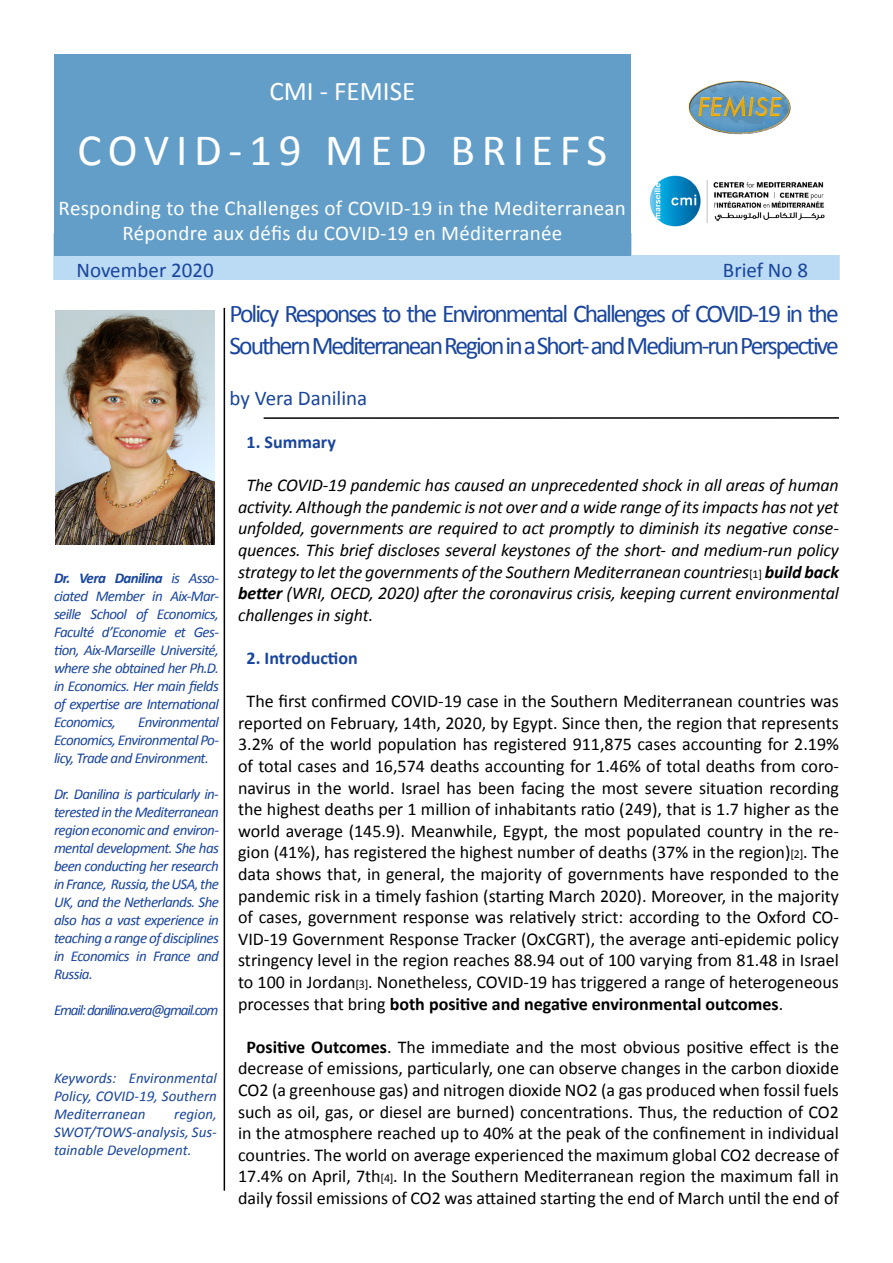
<style>
.page{position:relative;width:893px;height:1263px;background:#fff}
.page>*{position:absolute;margin:0;border:0;box-sizing:border-box;transform-origin:0 0}
.t1{font:45px "Calibri";letter-spacing:.15em;color:#fff}
.t2{font:27px "Calibri";color:#fff}
.t3{font:25.5px/32.4px "Calibri";letter-spacing:-.08em;color:#19459d}
.t4{font:21px/25.2px "Calibri";letter-spacing:.015em;color:#fff;text-align:center}
.t5{font:21px "Calibri";color:#19459d}
.t6{font:18px/21.6px "Calibri";color:#000;text-align:justify}
.t7{font:italic 18px/21.6px "Calibri";letter-spacing:-.01em;color:#000;text-align:justify}
.t8{font:700 18px "Calibri";color:#19459d}
.t9{font:italic 15px/18px "Calibri";letter-spacing:-.04em;color:#19459d;text-align:justify}
.t10{font:italic 15px "Calibri";letter-spacing:-.075em;color:#19459d}
.s1{font-weight:700}
.s2{font-style:normal;font-size:12px}
.s3{font-size:12px}
</style>
<div class="page">
<img style="left:688px;top:80px;width:103px;height:55px">
<div style="left:54px;top:234px;width:785px;height:45px;background:#bbdaf3"></div>
<div style="left:53px;top:233px;width:787px;height:47px;border:2px solid #bbdaf3"></div>
<hr style="left:264px;top:417px;width:575px;height:2px;background:#000">
<hr style="left:224px;top:308px;width:1px;height:883px;background:#000">
<div style="left:54px;top:54px;width:577px;height:201px;background:#639ec8"></div>
<img style="left:55px;top:310px;width:160px;height:234px">
<img style="left:633px;top:175px;width:207px;height:79px">
<h2 class="t2" style="left:269px;top:74px;width:147px">CMI - FEMISE</h2>
<h1 class="t1" style="left:78px;top:121px;width:531px">COVID-19 MED BRIEFS</h1>
<p class="t4" style="left:59px;top:196px;width:569px">Responding to the Challenges of COVID-19 in the Mediterranean<br>Répondre aux défis du COVID-19 en Méditerranée</p>
<p class="t5" style="left:76px;top:257px;width:139px">November 2020</p>
<p class="t5" style="left:723px;top:257px;width:87px">Brief No 8</p>
<p class="t9" style="left:54px;top:569px;width:166px"><span class="s1">Dr. Vera Danilina</span> is Asso&shy;ciated Member in Aix-Mar&shy;seille School of Economics, Faculté d’Economie et Ges&shy;tion, Aix-Marseille Université, where she obtained her Ph.D. in Economics. Her main fields of expertise are International Economics,</p>
<p class="t9" style="left:54px;top:713px;width:166px;text-indent:84px">Environmental Economics, Environmental Po&shy;licy, Trade and Environment.</p>
<p class="t9" style="left:54px;top:785px;width:166px">Dr. Danilina is particularly in&shy;terested in the Mediterranean region economic and environ&shy;mental development. She has been conducting her research in France, Russia, the USA, the UK, and the Netherlands. She also has a vast experience in teaching a range of disciplines in Economics in France and Russia.</p>
<p class="t10" style="left:54px;top:1000px;width:166px">Email: danilina.vera@gmail.com</p>
<p class="t9" style="left:54px;top:1068px;width:164px">Keywords: Environmental Policy, COVID-19, Southern Mediterranean</p>
<p class="t9" style="left:54px;top:1104px;width:164px;text-indent:120px">region, SWOT/TOWS-analysis, Sus&shy;tainable Development.</p>
<h3 class="t3" style="left:230px;top:297px;width:611px">Policy Responses to the Environmental Challenges of COVID-19 in the<br>Southern Mediterranean Region in a Short- and Medium-run Perspective</h3>
<p class="t5" style="left:230px;top:384px;width:139px">by Vera Danilina</p>
<p class="t8" style="left:247px;top:430px;width:91px">1. Summary</p>
<p class="t7" style="left:238px;top:474px;width:602px;text-indent:8px">The COVID-19 pandemic has caused an unprecedented shock in all areas of human activity. Although the pandemic is not over and a wide range of its impacts has not yet unfolded, governments are required to act promptly to diminish its negative conse&shy;quences. This brief discloses several keystones of the short- and medium-run policy strategy to let the governments of the Southern Mediterranean countries<span class="s2">[1]</span> <span class="s1">build back better</span> (WRI, OECD, 2020) after the coronavirus crisis, keeping current environmental challenges in sight.</p>
<p class="t8" style="left:247px;top:646px;width:113px">2. Introduction</p>
<p class="t6" style="left:238px;top:690px;width:602px;text-indent:9px">The first confirmed COVID-19 case in the Southern Mediterranean countries was reported on February, 14th, 2020, by Egypt. Since then, the region that represents 3.2% of the world population has registered 911,875 cases accounting for 2.19% of total cases and 16,574 deaths accounting for 1.46% of total deaths from coro&shy;navirus in the world. Israel has been facing the most severe situation recording the highest deaths per 1 million of inhabitants ratio (249), that is 1.7 higher as the world average (145.9). Meanwhile, Egypt, the most populated country in the re&shy;gion (41%), has registered the highest number of deaths (37% in the region)<span class="s3">[2]</span>. The data shows that, in general, the majority of governments have responded to the pandemic risk in a timely fashion (starting March 2020). Moreover, in the majority of cases, government response was relatively strict: according to the Oxford CO-VID-19 Government Response Tracker (OxCGRT), the average anti-epidemic policy stringency level in the region reaches 88.94 out of 100 varying from 81.48 in Israel to 100 in Jordan<span class="s3">[3]</span>. Nonetheless, COVID-19 has triggered a range of heterogeneous processes that bring <span class="s1">both positive and negative environmental outcomes</span>.</p>
<p class="t6" style="left:238px;top:1036px;width:602px;text-align:center"><span class="s1">Positive Outcomes</span>. The immediate and the most obvious positive effect is the decrease of emissions, particularly, one can observe changes in the carbon dioxide CO2 (a greenhouse gas) and nitrogen dioxide NO2 (a gas produced when fossil fuels such as oil, gas, or diesel are burned) concentrations. Thus, the reduction of CO2 in the atmosphere reached up to 40% at the peak of the confinement in individual countries. The world on average experienced the maximum global CO2 decrease of 17.4% on April, 7th<span class="s3">[4]</span>. In the Southern Mediterranean region the maximum fall in daily fossil emissions of CO2 was attained starting the end of March until the end of</p>
</div>
